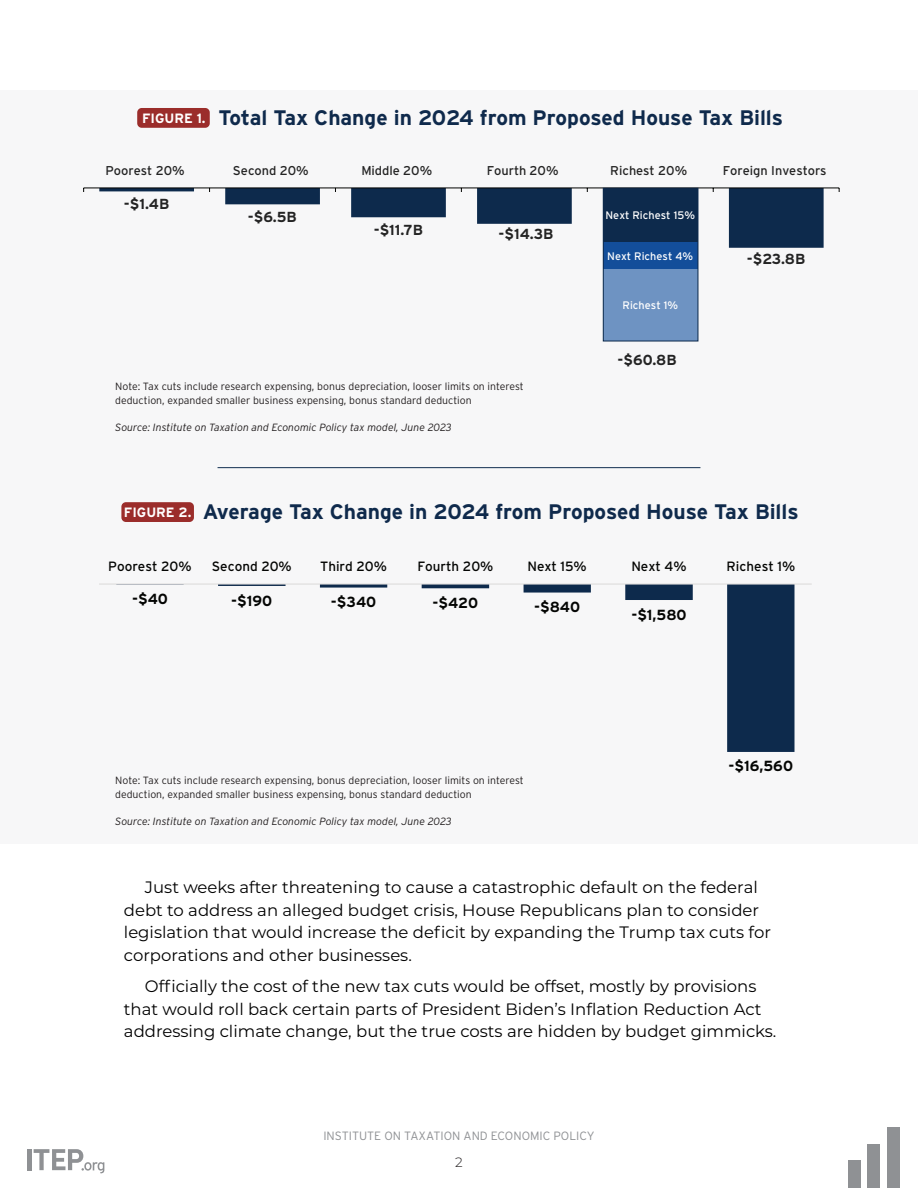
<style>
.page{position:relative;width:918px;height:1188px;background:#fff}
.page>*{position:absolute;margin:0;border:0;box-sizing:border-box;transform-origin:0 0}
.t1{font:700 21px "Interstate";color:#0f2a4c}
.Body{font:16.5px/22.5px "Montserrat";color:#000}
.t2{font:700 14.7px "Interstate";color:#040503}
.t3{font:700 14.55px "Interstate";color:#242424}
.t4{font:13.5px "Interstate";color:#040503}
.t5{font:700 13.5px "Interstate";color:#fff}
.t6{font:300 13.5px "Montserrat";color:#231f20}
.t7{font:12.75px "Interstate";color:#242424}
.t8{font:300 12px "Interstate";color:#8f9194}
.t9{font:10.95px "Interstate";color:#fff}
.t10{font:300 10.5px/13.5px "Interstate";color:#231f20}
.t11{font:italic 300 10.5px "Interstate";color:#231f20}
</style>
<div class="page">
<div style="left:27px;top:1149px;width:5px;height:21px;background:#8f9194"></div>
<svg style="left:34px;top:1149px;width:70px;height:24px"></svg>
<div style="left:887px;top:1127px;width:13px;height:61px;background:#8f9194"></div>
<div style="left:868px;top:1144px;width:12px;height:44px;background:#8f9194"></div>
<div style="left:848px;top:1160px;width:13px;height:28px;background:#8f9194"></div>
<div style="left:0;top:90px;width:918px;height:360px;background:#f7f7f8"></div>
<div style="left:137px;top:108px;width:73px;height:20px;background:#9b2d2b;border-radius:4px"></div>
<div style="left:603px;top:242px;width:95px;height:28px;background:#134e9a"></div>
<div style="left:603px;top:270px;width:95px;height:71px;background:#6e93c2"></div>
<hr style="left:84px;top:188px;width:755px;height:1px;background:#040503">
<svg style="left:99px;top:188px;width:725px;height:60px"></svg>
<div style="left:603px;top:188px;width:95px;height:153px;border:1px solid #0d2a4c"></div>
<div style="left:0;top:449px;width:918px;height:395px;background:#f7f7f8"></div>
<div style="left:121px;top:502px;width:73px;height:20px;background:#9b2d2b;border-radius:4px"></div>
<svg style="left:218px;top:585px;width:577px;height:167px"></svg>
<hr style="left:99px;top:584px;width:713px;height:1px;background:#dad9d8">
<hr style="left:218px;top:467px;width:482px;height:1px;background:#102d4f">
<p class="t5" style="left:142px;top:110px;width:65px">FIGURE 1.</p>
<p class="t1" style="left:219px;top:106px;width:566px">Total Tax Change in 2024 from Proposed House Tax Bills</p>
<p class="t7" style="left:105px;top:164px;width:81px">Poorest 20%</p>
<p class="t7" style="left:233px;top:164px;width:77px">Second 20%</p>
<p class="t7" style="left:361px;top:164px;width:72px">Middle 20%</p>
<p class="t7" style="left:487px;top:164px;width:73px">Fourth 20%</p>
<p class="t7" style="left:610px;top:164px;width:79px">Richest 20%</p>
<p class="t7" style="left:723px;top:164px;width:105px">Foreign Investors</p>
<p class="t3" style="left:124px;top:196px;width:47px">-$1.4B</p>
<p class="t3" style="left:248px;top:209px;width:51px">-$6.5B</p>
<p class="t3" style="left:374px;top:221px;width:51px">-$11.7B</p>
<p class="t3" style="left:498px;top:226px;width:57px">-$14.3B</p>
<p class="t10" style="left:115px;top:380px;width:410px">Note: Tax cuts include research expensing, bonus depreciation, looser limits on interest deduction, expanded smaller business expensing, bonus standard deduction</p>
<p class="t11" style="left:115px;top:421px;width:338px">Source: Institute on Taxation and Economic Policy tax model, June 2023</p>
<p class="t9" style="left:605px;top:209px;width:91px">Next Richest 15%</p>
<p class="t9" style="left:607px;top:250px;width:88px">Next Richest 4%</p>
<p class="t9" style="left:622px;top:299px;width:57px">Richest 1%</p>
<p class="t3" style="left:618px;top:352px;width:61px">-$60.8B</p>
<p class="t3" style="left:747px;top:251px;width:60px">-$23.8B</p>
<p class="t5" style="left:124px;top:504px;width:69px">FIGURE 2.</p>
<p class="t1" style="left:203px;top:500px;width:597px">Average Tax Change in 2024 from Proposed House Tax Bills</p>
<p class="t4" style="left:108px;top:559px;width:85px">Poorest 20%</p>
<p class="t4" style="left:212px;top:559px;width:81px">Second 20%</p>
<p class="t4" style="left:320px;top:559px;width:68px">Third 20%</p>
<p class="t4" style="left:417px;top:559px;width:78px">Fourth 20%</p>
<p class="t4" style="left:528px;top:559px;width:61px">Next 15%</p>
<p class="t4" style="left:631px;top:559px;width:57px">Next 4%</p>
<p class="t4" style="left:727px;top:559px;width:70px">Richest 1%</p>
<p class="t2" style="left:132px;top:591px;width:38px">-$40</p>
<p class="t2" style="left:231px;top:592px;width:43px">-$190</p>
<p class="t2" style="left:331px;top:594px;width:47px">-$340</p>
<p class="t2" style="left:433px;top:594px;width:47px">-$420</p>
<p class="t2" style="left:534px;top:599px;width:48px">-$840</p>
<p class="t2" style="left:631px;top:606px;width:57px">-$1,580</p>
<p class="t10" style="left:115px;top:774px;width:410px">Note: Tax cuts include research expensing, bonus depreciation, looser limits on interest deduction, expanded smaller business expensing, bonus standard deduction</p>
<p class="t11" style="left:115px;top:815px;width:338px">Source: Institute on Taxation and Economic Policy tax model, June 2023</p>
<p class="t2" style="left:728px;top:758px;width:66px">-$16,560</p>
<p class="Body" style="left:124px;top:875px;width:649px;text-indent:21px">Just weeks after threatening to cause a catastrophic default on the federal debt to address an alleged budget crisis, House Republicans plan to consider legislation that would increase the deficit by expanding the Trump tax cuts for corporations and other businesses.</p>
<p class="Body" style="left:124px;top:974px;width:654px;text-indent:21px">Officially the cost of the new tax cuts would be offset, mostly by provisions that would roll back certain parts of President Biden’s Inflation Reduction Act addressing climate change, but the true costs are hidden by budget gimmicks.</p>
<p class="t8" style="left:323px;top:1129px;width:273px">INSTITUTE ON TAXATION AND ECONOMIC POLICY</p>
<p class="t6" style="left:455px;top:1153px;width:9px">2</p>
</div>
